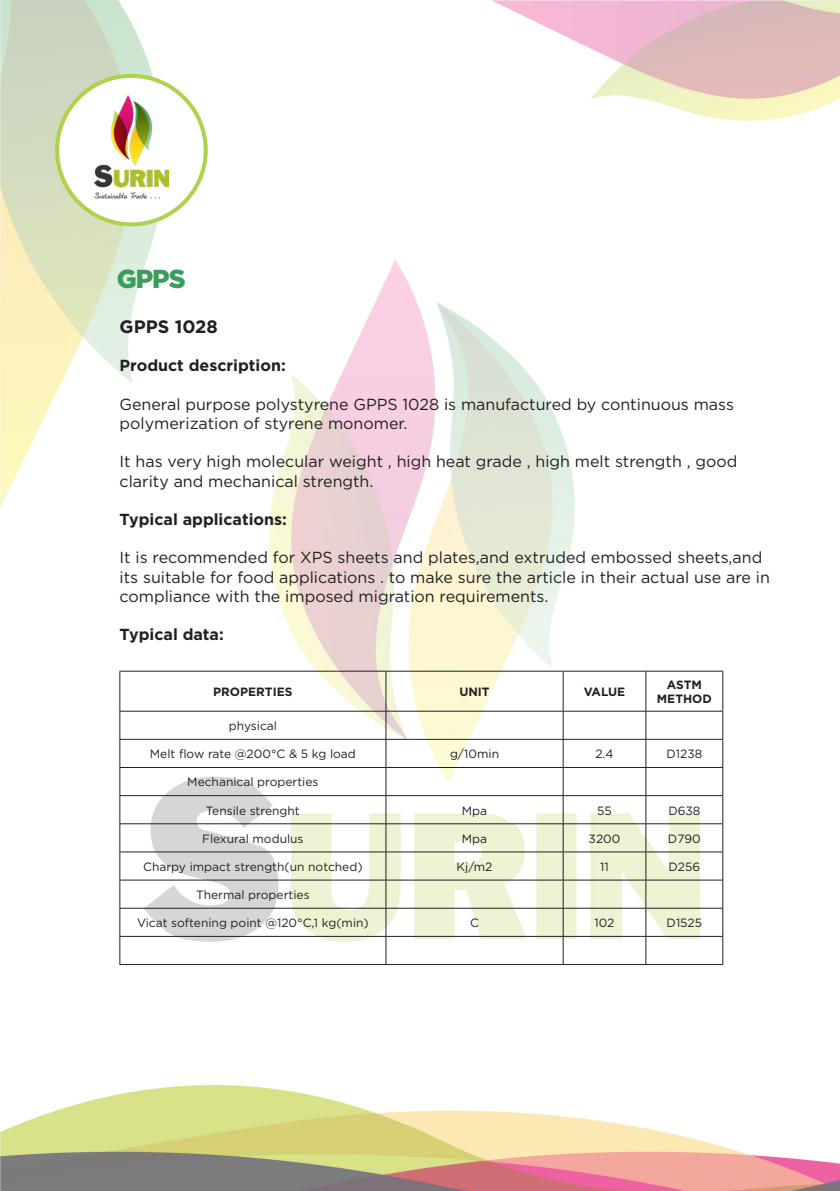
<style>
.page{position:relative;width:840px;height:1191px;background:#fff}
.page>*{position:absolute;margin:0;border:0;box-sizing:border-box;transform-origin:0 0}
.t1{font:900 26px "Gotham";color:#3b9d5b}
.t2{font:700 18px "Gotham";color:#231f20}
.t3{font:16px/19.2px "Gotham";color:#231f20}
.t4{font:700 16px "Gotham";color:#231f20}
.t5{font:12px "Gotham";color:#231f20}
.t6{font:700 12px/14.4px "Gotham";color:#231f20;text-align:center}
</style>
<div class="page">
<img style="left:0;top:0;width:839px;height:1191px">
<div style="left:57px;top:76px;width:148px;height:148px;background:#fff;border-radius:50%"></div>
<div style="left:55px;top:74px;width:152px;height:152px;border:4px solid #aed24c;border-radius:50%"></div>
<img style="left:94px;top:96px;width:74px;height:103px">
<div style="left:322px;top:1060px;width:200px;height:31px;background:#fff"></div>
<hr style="left:119px;top:671px;width:1px;height:40px;background:#231f20">
<hr style="left:385px;top:671px;width:1px;height:40px;background:#231f20">
<hr style="left:562px;top:671px;width:1px;height:40px;background:#231f20">
<hr style="left:645px;top:671px;width:1px;height:40px;background:#231f20">
<hr style="left:722px;top:671px;width:1px;height:40px;background:#231f20">
<svg style="left:119px;top:712px;width:1px;height:252px"></svg>
<svg style="left:385px;top:712px;width:1px;height:252px"></svg>
<svg style="left:562px;top:712px;width:1px;height:252px"></svg>
<svg style="left:645px;top:712px;width:1px;height:252px"></svg>
<svg style="left:722px;top:711px;width:1px;height:253px"></svg>
<hr style="left:119px;top:671px;width:267px;height:1px;background:#231f20">
<hr style="left:386px;top:671px;width:177px;height:1px;background:#231f20">
<hr style="left:563px;top:671px;width:82px;height:1px;background:#231f20">
<hr style="left:645px;top:671px;width:77px;height:1px;background:#231f20">
<hr style="left:119px;top:711px;width:267px;height:1px;background:#231f20">
<hr style="left:386px;top:711px;width:177px;height:1px;background:#231f20">
<hr style="left:563px;top:711px;width:82px;height:1px;background:#231f20">
<hr style="left:645px;top:711px;width:77px;height:1px;background:#231f20">
<hr style="left:119px;top:739px;width:267px;height:1px;background:#231f20">
<hr style="left:386px;top:739px;width:177px;height:1px;background:#231f20">
<hr style="left:563px;top:739px;width:82px;height:1px;background:#231f20">
<hr style="left:645px;top:739px;width:77px;height:1px;background:#231f20">
<hr style="left:119px;top:767px;width:267px;height:1px;background:#231f20">
<hr style="left:386px;top:767px;width:177px;height:1px;background:#231f20">
<hr style="left:563px;top:767px;width:82px;height:1px;background:#231f20">
<hr style="left:645px;top:767px;width:77px;height:1px;background:#231f20">
<hr style="left:119px;top:795px;width:267px;height:1px;background:#231f20">
<hr style="left:386px;top:795px;width:177px;height:1px;background:#231f20">
<hr style="left:563px;top:795px;width:82px;height:1px;background:#231f20">
<hr style="left:645px;top:795px;width:77px;height:1px;background:#231f20">
<hr style="left:119px;top:823px;width:267px;height:1px;background:#231f20">
<hr style="left:386px;top:823px;width:177px;height:1px;background:#231f20">
<hr style="left:563px;top:823px;width:82px;height:1px;background:#231f20">
<hr style="left:645px;top:823px;width:77px;height:1px;background:#231f20">
<hr style="left:119px;top:851px;width:267px;height:1px;background:#231f20">
<hr style="left:386px;top:851px;width:177px;height:1px;background:#231f20">
<hr style="left:563px;top:851px;width:82px;height:1px;background:#231f20">
<hr style="left:645px;top:851px;width:77px;height:1px;background:#231f20">
<hr style="left:119px;top:879px;width:267px;height:1px;background:#231f20">
<hr style="left:386px;top:879px;width:177px;height:1px;background:#231f20">
<hr style="left:563px;top:879px;width:82px;height:1px;background:#231f20">
<hr style="left:645px;top:879px;width:77px;height:1px;background:#231f20">
<hr style="left:119px;top:908px;width:267px;height:1px;background:#231f20">
<hr style="left:386px;top:908px;width:177px;height:1px;background:#231f20">
<hr style="left:563px;top:908px;width:82px;height:1px;background:#231f20">
<hr style="left:645px;top:908px;width:77px;height:1px;background:#231f20">
<hr style="left:119px;top:936px;width:267px;height:1px;background:#231f20">
<hr style="left:386px;top:936px;width:177px;height:1px;background:#231f20">
<hr style="left:563px;top:936px;width:82px;height:1px;background:#231f20">
<hr style="left:645px;top:936px;width:77px;height:1px;background:#231f20">
<hr style="left:119px;top:964px;width:267px;height:1px;background:#231f20">
<hr style="left:386px;top:964px;width:177px;height:1px;background:#231f20">
<hr style="left:563px;top:964px;width:82px;height:1px;background:#231f20">
<hr style="left:645px;top:964px;width:77px;height:1px;background:#231f20">
<h1 class="t1" style="left:117px;top:260px;width:70px">GPPS</h1>
<p class="t2" style="left:119px;top:314px;width:100px">GPPS 1028</p>
<p class="t4" style="left:119px;top:355px;width:168px">Product description:</p>
<p class="t3" style="left:119px;top:394px;width:615px">General purpose polystyrene GPPS 1028 is manufactured by continuous mass polymerization of styrene monomer.</p>
<p class="t3" style="left:119px;top:452px;width:619px">It has very high molecular weight , high heat grade , high melt strength , good clarity and mechanical strength.</p>
<p class="t4" style="left:119px;top:508px;width:169px">Typical applications:</p>
<p class="t3" style="left:119px;top:548px;width:651px">It is recommended for XPS sheets and plates,and extruded embossed sheets,and its suitable for food applications . to make sure the article in their actual use are in compliance with the imposed migration requirements.</p>
<p class="t4" style="left:119px;top:624px;width:106px">Typical data:</p>
<p class="t6" style="left:213px;top:684px;width:81px">PROPERTIES</p>
<p class="t6" style="left:459px;top:684px;width:32px">UNIT</p>
<p class="t6" style="left:583px;top:684px;width:43px">VALUE</p>
<p class="t6" style="left:656px;top:677px;width:56px">ASTM<br>METHOD</p>
<p class="t5" style="left:229px;top:718px;width:50px">physical</p>
<p class="t5" style="left:150px;top:746px;width:207px">Melt flow rate @200°C &amp; 5 kg load</p>
<p class="t5" style="left:450px;top:746px;width:51px">g/10min</p>
<p class="t5" style="left:595px;top:746px;width:20px">2.4</p>
<p class="t5" style="left:666px;top:746px;width:37px">D1238</p>
<p class="t5" style="left:187px;top:774px;width:133px">Mechanical properties</p>
<p class="t5" style="left:206px;top:802px;width:95px">Tensile strenght</p>
<p class="t5" style="left:461px;top:802px;width:27px">Mpa</p>
<p class="t5" style="left:596px;top:802px;width:16px">55</p>
<p class="t5" style="left:668px;top:802px;width:33px">D638</p>
<p class="t5" style="left:202px;top:830px;width:103px">Flexural modulus</p>
<p class="t5" style="left:461px;top:830px;width:27px">Mpa</p>
<p class="t5" style="left:588px;top:830px;width:33px">3200</p>
<p class="t5" style="left:667px;top:830px;width:34px">D790</p>
<p class="t5" style="left:143px;top:859px;width:221px">Charpy impact strength(un notched)</p>
<p class="t5" style="left:456px;top:859px;width:37px">Kj/m2</p>
<p class="t5" style="left:600px;top:859px;width:10px">11</p>
<p class="t5" style="left:668px;top:859px;width:33px">D256</p>
<p class="t5" style="left:196px;top:887px;width:115px">Thermal properties</p>
<p class="t5" style="left:137px;top:915px;width:233px">Vicat softening point @120°C,1 kg(min)</p>
<p class="t5" style="left:470px;top:915px;width:10px">C</p>
<p class="t5" style="left:594px;top:915px;width:21px">102</p>
<p class="t5" style="left:666px;top:915px;width:37px">D1525</p>
</div>
